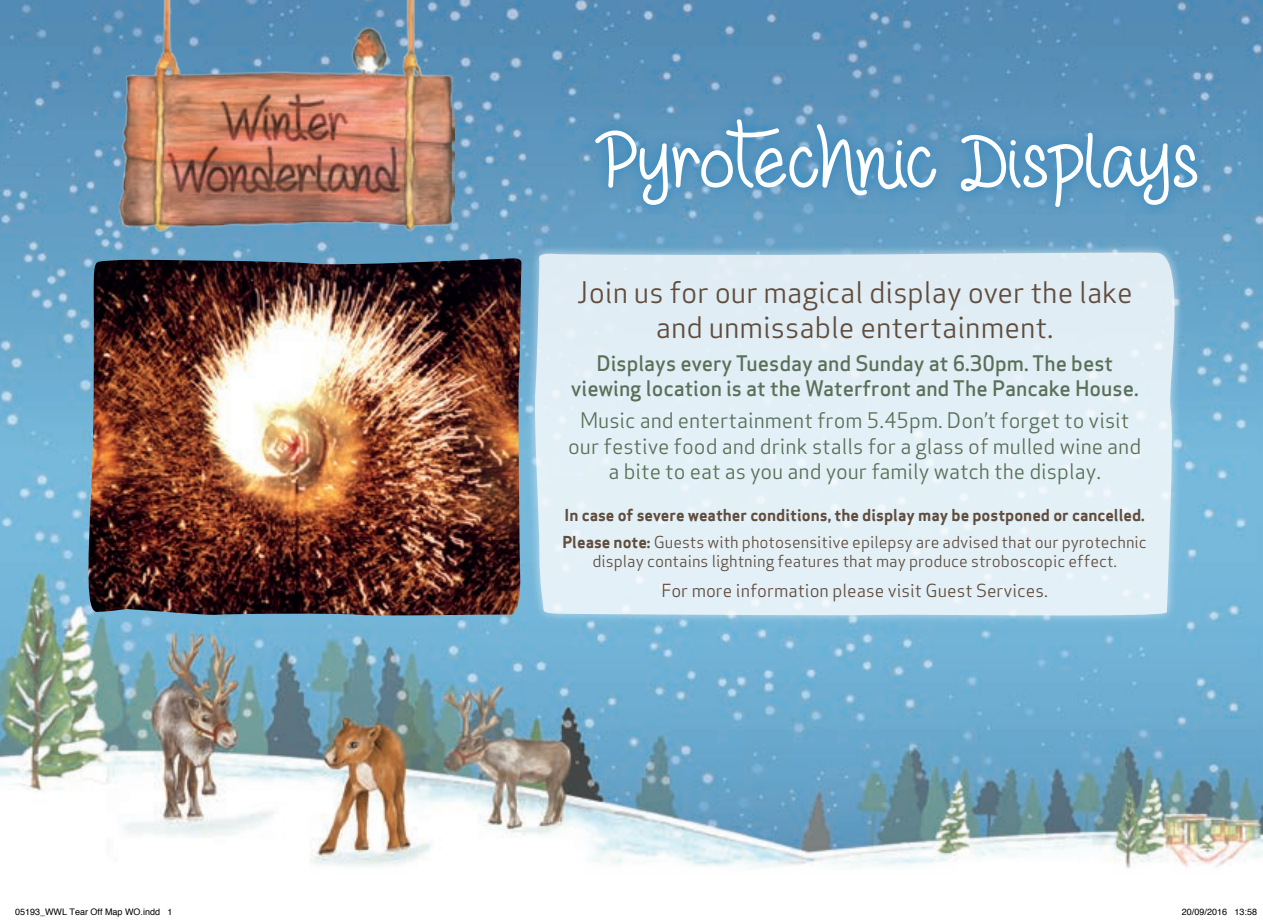
<style>
.page{position:relative;width:1263px;height:920px;background:#fff}
.page>*{position:absolute;margin:0;border:0;box-sizing:border-box;transform-origin:0 0}
.t1{font:77.85px "Love&Trust";letter-spacing:-.015em;color:#fff}
.t2{font:29.1px/34.8px "Apex Sans Book T";color:#614d3e;text-align:center}
.t3{font:21px/25.2px "Apex Sans Book T";color:#5a7058;text-align:center}
.t4{font:21px/25.2px "Apex Sans Medium T";color:#5a7058;text-align:center}
.t5{font:17.7px "Apex Sans Book T";color:#614d3e}
.t6{font:16.2px/19.4px "Apex Sans Book T";color:#614d3e;text-align:center}
.t7{font:16.2px "Apex Sans Bold T";color:#614d3e}
.t8{font:9px "Helvetica";color:#000}
.s1{font-family:"Apex Sans Bold T"}
</style>
<div class="page">
<img style="left:0;top:0;width:1263px;height:869px">
<div style="left:583px;top:107px;width:627px;height:112px;background:#147ec2;opacity:.76"></div>
<img style="left:116px;top:0;width:339px;height:233px">
<img style="left:86px;top:258px;width:436px;height:358px">
<div style="left:525px;top:243px;width:659px;height:382px;background:#fff;opacity:.75"></div>
<div style="left:533px;top:252px;width:654px;height:366px;background:#e2f0f7"></div>
<h1 class="t1" style="left:594px;top:115px;width:607px">Pyrotechnic Displays</h1>
<h2 class="t2" style="left:577px;top:275px;width:557px">Join us for our magical display over the lake and unmissable entertainment.</h2>
<p class="t4" style="left:571px;top:350px;width:569px">Displays every Tuesday and Sunday at 6.30pm. The best viewing location is at the Waterfront and The Pancake House.</p>
<p class="t3" style="left:568px;top:408px;width:574px">Music and entertainment from 5.45pm. Don’t forget to visit our festive food and drink stalls for a glass of mulled wine and a bite to eat as you and your family watch the display.</p>
<p class="t7" style="left:565px;top:504px;width:582px">In case of severe weather conditions, the display may be postponed or cancelled.</p>
<p class="t6" style="left:563px;top:532px;width:586px"><span class="s1">Please note:</span> Guests with photosensitive epilepsy are advised that our pyrotechnic display contains lightning features that may produce stroboscopic effect.</p>
<p class="t5" style="left:661px;top:579px;width:388px">For more information please visit Guest Services.</p>
<p class="t8" style="left:15px;top:905px;width:159px">05193_WWL Tear Off Map WO.indd 1</p>
<p class="t8" style="left:1182px;top:905px;width:77px">20/09/2016 13:58</p>
</div>
